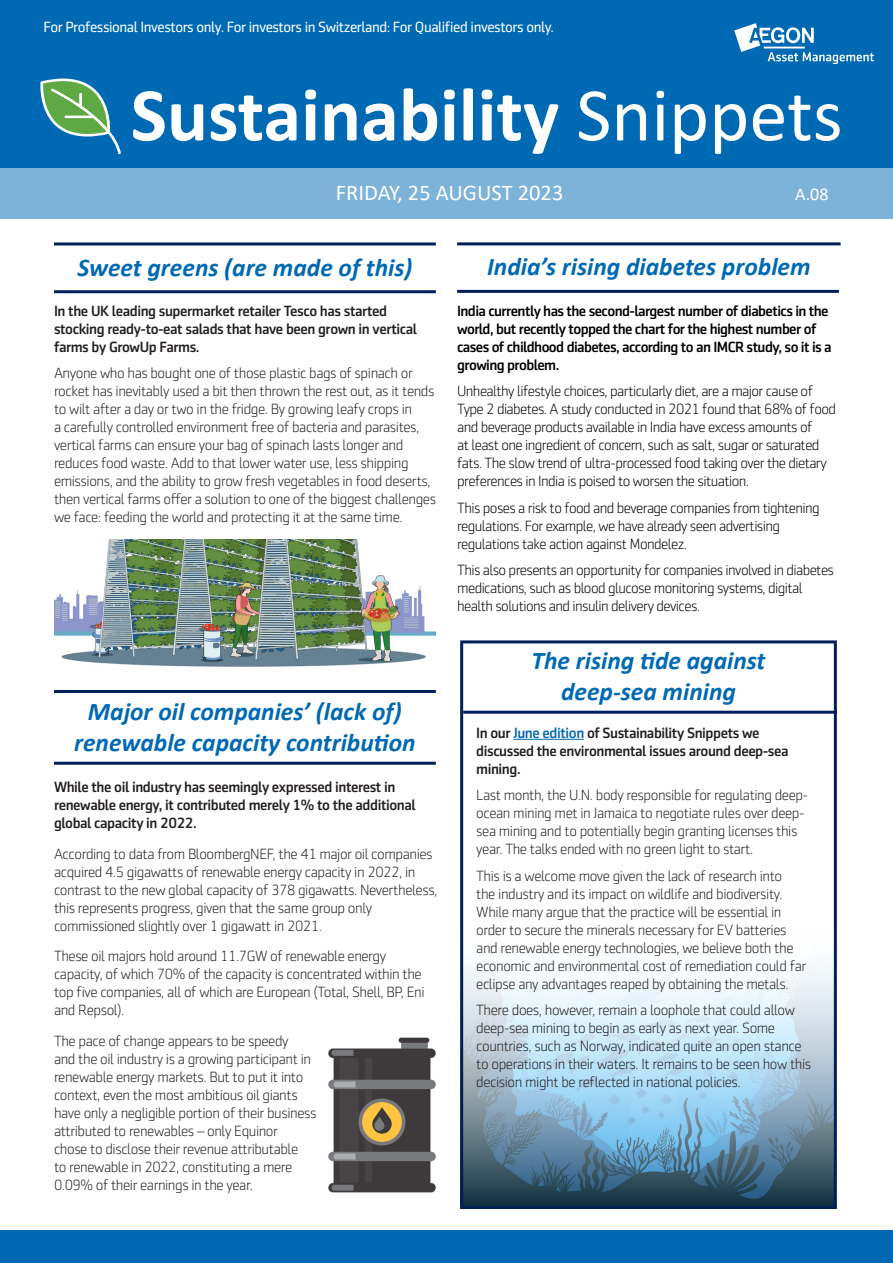
<style>
.page{position:relative;width:893px;height:1263px;background:#fff}
.page>*{position:absolute;margin:0;border:0;box-sizing:border-box;transform-origin:0 0}
.t1{font:700 76.5px "Calibri";color:#fff}
.t2{font:italic 700 25.5px/30.6px "Calibri";color:#0069b4;text-align:center}
.t3{font:22.5px "Calibri";color:#fff}
.t4{font:18px "Calibri";color:#fff}
.t5{font:300 15px/18px "Sentico Sans DT";letter-spacing:-.03em;color:#231f20}
.t6{font:300 15px/18px "Sentico Sans DT";letter-spacing:-.04em;color:#000}
.t7{font:500 15px/18px "Sentico Sans DT";letter-spacing:-.03em;color:#231f20}
.t8{font:500 15px/18px "Sentico Sans DT";letter-spacing:-.04em;color:#000}
.t9{font:15px "Sentico Sans DT";letter-spacing:-.03em;color:#fff}
.s1{font-weight:400}
.s2{color:#0069b4}
</style>
<div class="page">
<img style="left:464px;top:966px;width:369px;height:239px">
<div style="left:0;top:0;width:893px;height:168px;background:#0069b4"></div>
<svg style="left:40px;top:78px;width:81px;height:76px"></svg>
<div style="left:0;top:169px;width:893px;height:50px;background:#7db3d9"></div>
<hr style="left:54px;top:242px;width:382px;height:3px;background:#001f5b">
<hr style="left:54px;top:290px;width:382px;height:3px;background:#001f5b">
<div style="left:0;top:1231px;width:893px;height:32px;background:#0069b4"></div>
<svg style="left:734px;top:23px;width:140px;height:41px"></svg>
<hr style="left:457px;top:242px;width:384px;height:3px;background:#001f5b">
<hr style="left:457px;top:290px;width:382px;height:3px;background:#001f5b">
<hr style="left:513px;top:739px;width:71px;height:1px;background:#0069b4">
<hr style="left:463px;top:711px;width:374px;height:3px;background:#001f5b">
<hr style="left:54px;top:690px;width:382px;height:3px;background:#001f5b">
<hr style="left:54px;top:762px;width:382px;height:3px;background:#001f5b">
<img style="left:328px;top:1037px;width:108px;height:156px">
<div style="left:460px;top:640px;width:377px;height:569px;border:3px solid #001f5b"></div>
<img style="left:54px;top:539px;width:382px;height:128px">
<p class="t9" style="left:43px;top:19px;width:512px">For Professional Investors only. For investors in Switzerland: For Qualified investors only.</p>
<p class="t1" style="left:131px;top:61px;width:713px">Sustainability <span class="s1">Snippets</span></p>
<p class="t3" style="left:336px;top:177px;width:229px">FRIDAY, 25 AUGUST 2023</p>
<p class="t4" style="left:795px;top:181px;width:35px">A.08</p>
<p class="t2" style="left:77px;top:251px;width:337px">Sweet greens (are made of this)</p>
<p class="t7" style="left:54px;top:302px;width:365px">In the UK leading supermarket retailer Tesco has started stocking ready-to-eat salads that have been grown in vertical farms by GrowUp Farms.</p>
<p class="t5" style="left:54px;top:364px;width:384px">Anyone who has bought one of those plastic bags of spinach or rocket has inevitably used a bit then thrown the rest out, as it tends to wilt after a day or two in the fridge. By growing leafy crops in<br>a carefully controlled environment free of bacteria and parasites, vertical farms can ensure your bag of spinach lasts longer and reduces food waste. Add to that lower water use, less shipping emissions, and the ability to grow fresh vegetables in food deserts, then vertical farms offer a solution to one of the biggest challenges we face: feeding the world and protecting it at the same time.</p>
<p class="t2" style="left:74px;top:696px;width:343px">Major oil companies’ (lack of) renewable capacity contribution</p>
<p class="t7" style="left:54px;top:778px;width:363px">While the oil industry has seemingly expressed interest in renewable energy, it contributed merely 1% to the additional global capacity in 2022.</p>
<p class="t5" style="left:54px;top:845px;width:385px">According to data from BloombergNEF, the 41 major oil companies acquired 4.5 gigawatts of renewable energy capacity in 2022, in contrast to the new global capacity of 378 gigawatts. Nevertheless, this represents progress, given that the same group only commissioned slightly over 1 gigawatt in 2021.</p>
<p class="t5" style="left:54px;top:947px;width:372px">These oil majors hold around 11.7GW of renewable energy capacity, of which 70% of the capacity is concentrated within the top five companies, all of which are European (Total, Shell, BP, Eni and Repsol).</p>
<p class="t5" style="left:54px;top:1032px;width:264px">The pace of change appears to be speedy<br>and the oil industry is a growing participant in renewable energy markets. But to put it into context, even the most ambitious oil giants have only a negligible portion of their business attributed to renewables – only Equinor<br>chose to disclose their revenue attributable<br>to renewable in 2022, constituting a mere 0.09% of their earnings in the year.</p>
<p class="t2" style="left:487px;top:251px;width:325px">India’s rising diabetes problem</p>
<p class="t8" style="left:457px;top:302px;width:376px">India currently has the second-largest number of diabetics in the world, but recently topped the chart for the highest number of cases of childhood diabetes, according to an IMCR study, so it is a growing problem.</p>
<p class="t6" style="left:457px;top:382px;width:380px">Unhealthy lifestyle choices, particularly diet, are a major cause of Type 2 diabetes. A study conducted in 2021 found that 68% of food and beverage products available in India have excess amounts of<br>at least one ingredient of concern, such as salt, sugar or saturated fats. The slow trend of ultra-processed food taking over the dietary preferences in India is poised to worsen the situation.</p>
<p class="t6" style="left:457px;top:499px;width:364px">This poses a risk to food and beverage companies from tightening regulations. For example, we have already seen advertising regulations take action against Mondelez.</p>
<p class="t6" style="left:457px;top:561px;width:378px">This also presents an opportunity for companies involved in diabetes medications, such as blood glucose monitoring systems, digital health solutions and insulin delivery devices.</p>
<p class="t2" style="left:531px;top:645px;width:235px">The rising tide against deep-sea mining</p>
<p class="t7" style="left:476px;top:724px;width:314px">In our <span class="s2">June edition</span> of Sustainability Snippets we discussed the environmental issues around deep-sea mining.</p>
<p class="t5" style="left:476px;top:786px;width:333px">Last month, the U.N. body responsible for regulating deep&shy;ocean mining met in Jamaica to negotiate rules over deep&shy;sea mining and to potentially begin granting licenses this year. The talks ended with no green light to start.</p>
<p class="t5" style="left:476px;top:867px;width:331px">This is a welcome move given the lack of research into<br>the industry and its impact on wildlife and biodiversity.<br>While many argue that the practice will be essential in order to secure the minerals necessary for EV batteries and renewable energy technologies, we believe both the economic and environmental cost of remediation could far eclipse any advantages reaped by obtaining the metals.</p>
<p class="t5" style="left:476px;top:1001px;width:337px">There does, however, remain a loophole that could allow deep-sea mining to begin as early as next year. Some countries, such as Norway, indicated quite an open stance to operations in their waters. It remains to be seen how this decision might be reflected in national policies.</p>
</div>
